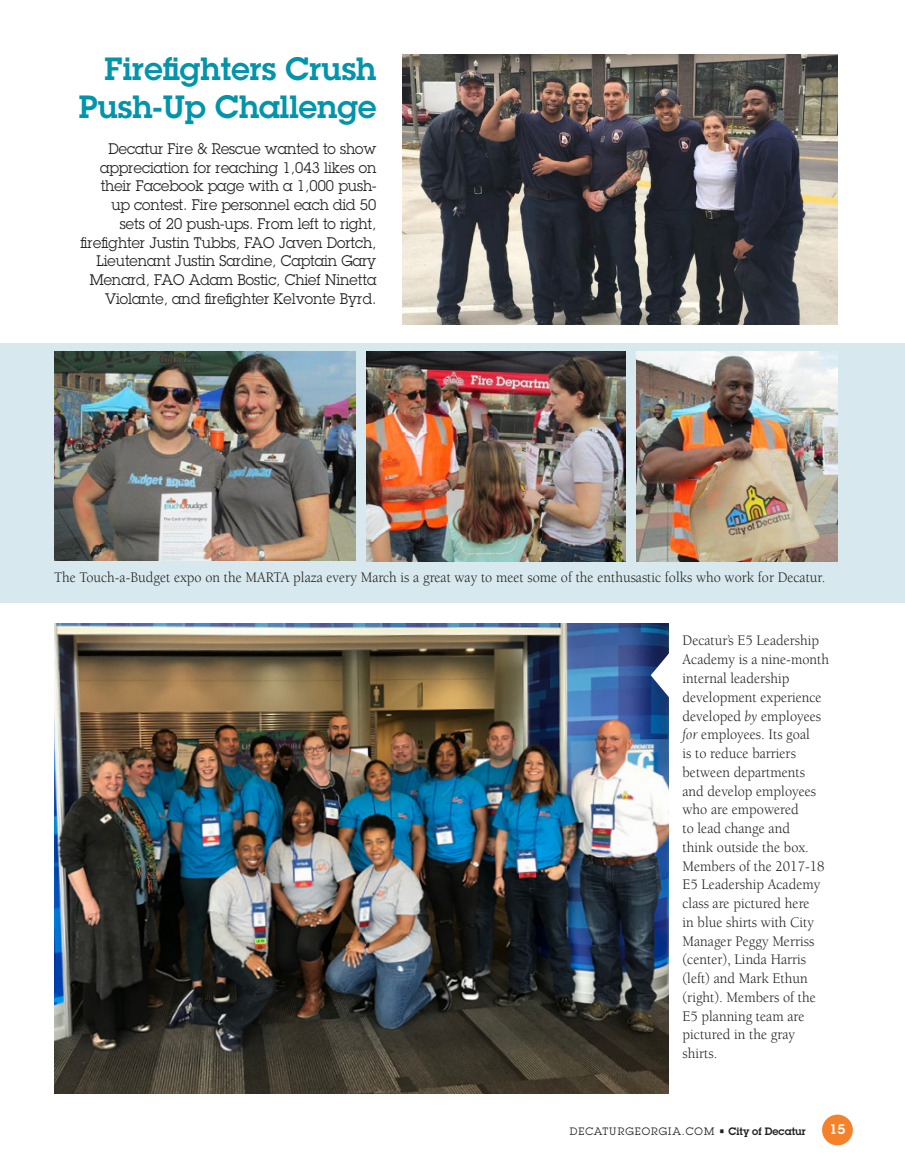
<style>
.page{position:relative;width:905px;height:1175px;background:#fff}
.page>*{position:absolute;margin:0;border:0;box-sizing:border-box;transform-origin:0 0}
.t1{font:600 31.5px/37.5px "Lubalin Graph";color:#0194aa;text-align:right}
.t2{font:15px/18.8px "Berkeley";color:#231f20;scale:.95 1}
.t3{font:15px/18.8px "Lubalin Graph";color:#231f20;text-align:right;scale:.95 1}
.t4{font:600 13.5px "Lubalin Graph";color:#fff}
.t5{font:600 10.5px "Lubalin Graph";color:#231f20}
.t6{font:10.5px "Lubalin Graph";letter-spacing:.1em;color:#231f20}
.s1{font-style:italic}
.s2{font-weight:400}
</style>
<div class="page">
<div style="left:0;top:343px;width:904px;height:260px;background:#d7e9ee"></div>
<img style="left:403px;top:54px;width:434px;height:270px">
<img style="left:54px;top:623px;width:614px;height:471px">
<img style="left:54px;top:351px;width:301px;height:209px">
<img style="left:637px;top:351px;width:200px;height:210px">
<img style="left:366px;top:351px;width:259px;height:210px">
<svg style="left:650px;top:651px;width:19px;height:48px"></svg>
<div style="left:820px;top:1113px;width:34px;height:33px;background:#f4822b;border-radius:50%"></div>
<div style="left:819px;top:1111px;width:36px;height:37px;border:3px solid #fff;border-radius:50%"></div>
<h1 class="t1" style="left:79px;top:50px;width:299px">Firefighters Crush<br>Push-Up Challenge</h1>
<p class="t3" style="left:80px;top:139px;width:313px">Decatur Fire &amp; Rescue wanted to show appreciation for reaching 1,043 likes on their Facebook page with a 1,000 push&shy;up contest. Fire personnel each did 50<br>sets of 20 push-ups. From left to right, firefighter Justin Tubbs, FAO Javen Dortch, Lieutenant Justin Sardine, Captain Gary Menard, FAO Adam Bostic, Chief Ninetta Violante, and firefighter Kelvonte Byrd.</p>
<p class="t2" style="left:54px;top:568px;width:813px">The Touch-a-Budget expo on the MARTA plaza every March is a great way to meet some of the enthusastic folks who work for Decatur.</p>
<p class="t2" style="left:682px;top:631px;width:156px">Decatur’s E5 Leadership<br>Academy is a nine-month internal leadership development experience developed <span class="s1">by</span> employees <span class="s1">for</span> employees. Its goal<br>is to reduce barriers between departments and develop employees who are empowered<br>to lead change and<br>think outside the box.<br>Members of the 2017-18<br>E5 Leadership Academy class are pictured here<br>in blue shirts with City<br>Manager Peggy Merriss (center), Linda Harris (left) and Mark Ethun (right). Members of the<br>E5 planning team are pictured in the gray shirts.</p>
<p class="t6" style="left:570px;top:1124px;width:89px">decaturgeorgi</p>
<p class="t5" style="left:672px;top:1123px;width:135px"><span class="s2">a.c om</span> • City of Decatur</p>
<p class="t4" style="left:829px;top:1120px;width:17px">15</p>
</div>
